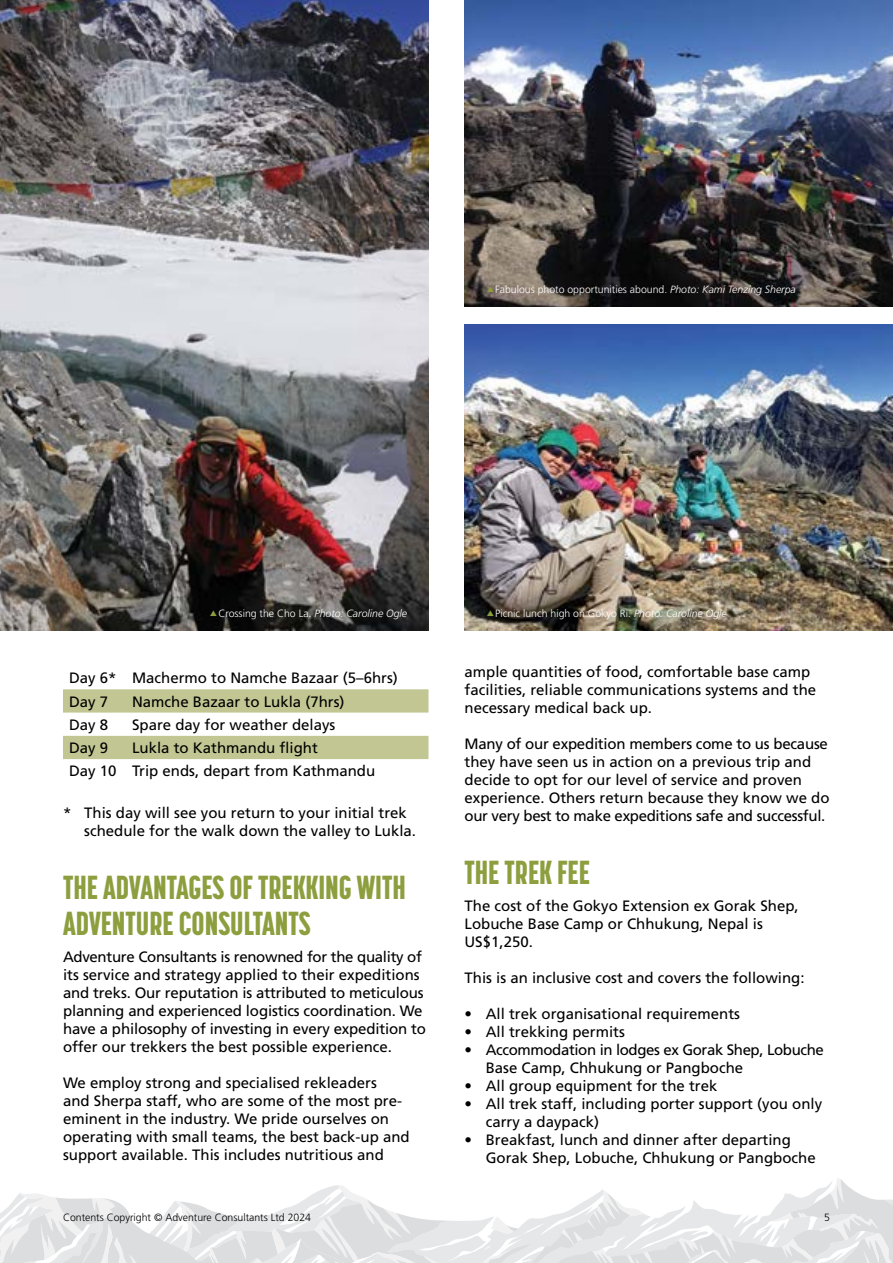
<style>
.page{position:relative;width:893px;height:1263px;background:#fff}
.page>*{position:absolute;margin:0;border:0;box-sizing:border-box;transform-origin:0 0}
.t1{font:800 33px/36px "Korolev Compressed";color:#8d9e3e}
.t2{font:15px/18px "Frutiger LT Std";color:#000}
.t3{font:15px/18px "Frutiger LT Std";letter-spacing:-.025em;color:#000}
.t4{font:300 10.5px "Frutiger LT Std";color:#fff}
.t5{font:300 10.5px "Frutiger LT Std";color:#000}
.t6{font:italic 300 10.5px "Frutiger LT Std";color:#fff}
.s1{font-style:italic}
.s2{font-style:normal}
</style>
<div class="page">
<svg style="left:0;top:1178px;width:893px;height:85px"></svg>
<svg style="left:63px;top:689px;width:365px;height:70px"></svg>
<img style="left:464px;top:0;width:429px;height:306px">
<img style="left:0;top:0;width:428px;height:630px">
<img style="left:464px;top:324px;width:429px;height:306px">
<svg style="left:210px;top:610px;width:7px;height:6px"></svg>
<svg style="left:487px;top:286px;width:7px;height:6px"></svg>
<svg style="left:487px;top:610px;width:7px;height:6px"></svg>
<p class="t4" style="left:495px;top:283px;width:302px">Fabulous photo opportunities abound. <span class="s1">Photo: Kami Tenzing Sherpa</span></p>
<p class="t6" style="left:218px;top:607px;width:190px"><span class="s2">Crossing the Cho La.</span> Photo: Caroline Ogle</p>
<p class="t2" style="left:69px;top:666px;width:330px;line-height:23.2px">Day 6* Machermo to Namche Bazaar (5–6hrs)<br>Day 7</p>
<p class="t2" style="left:132px;top:692px;width:214px">Namche Bazaar to Lukla (7hrs)</p>
<p class="t2" style="left:69px;top:716px;width:41px">Day 8</p>
<p class="t2" style="left:132px;top:716px;width:205px">Spare day for weather delays</p>
<p class="t2" style="left:69px;top:739px;width:41px">Day 9</p>
<p class="t2" style="left:69px;top:736px;width:308px;line-height:23.2px;text-align:center">Lukla to Kathmandu flight<br>Day 10 Trip ends, depart from Kathmandu</p>
<p class="t2" style="left:84px;top:804px;width:333px;text-indent:-21px">* This day will see you return to your initial trek schedule for the walk down the valley to Lukla.</p>
<h1 class="t1" style="left:63px;top:869px;width:344px">THE ADVANTAGES OF TREKKING WITH<br>ADVENTURE CONSULTANTS</h1>
<p class="t2" style="left:63px;top:948px;width:365px">Adventure Consultants is renowned for the quality of its service and strategy applied to their expeditions and treks. Our reputation is attributed to meticulous planning and experienced logistics coordination. We have a philosophy of investing in every expedition to offer our trekkers the best possible experience.</p>
<p class="t2" style="left:63px;top:1074px;width:348px">We employ strong and specialised rekleaders<br>and Sherpa staff, who are some of the most pre&shy;eminent in the industry. We pride ourselves on operating with small teams, the best back-up and support available. This includes nutritious and</p>
<p class="t4" style="left:495px;top:607px;width:233px">Picnic lunch high on Gokyo Ri. <span class="s1">Photo: Caroline Ogle</span></p>
<p class="t2" style="left:464px;top:663px;width:353px">ample quantities of food, comfortable base camp facilities, reliable communications systems and the necessary medical back up.</p>
<p class="t2" style="left:464px;top:735px;width:367px">Many of our expedition members come to us because they have seen us in action on a previous trip and decide to opt for our level of service and proven experience. Others return because they know we do our very best to make expeditions safe and successful.</p>
<h1 class="t1" style="left:464px;top:854px;width:127px">THE TREK FEE</h1>
<p class="t2" style="left:464px;top:897px;width:336px">The cost of the Gokyo Extension ex Gorak Shep,<br>Lobuche Base Camp or Chhukung, Nepal is<br>US$1,250.</p>
<p class="t2" style="left:464px;top:969px;width:342px">This is an inclusive cost and covers the following:</p>
<p class="t2" style="left:464px;top:1005px;width:277px">• All trek organisational requirements</p>
<p class="t2" style="left:464px;top:1023px;width:162px">• All trekking permits</p>
<p class="t3" style="left:486px;top:1041px;width:340px;text-indent:-21px">• Accommodation in lodges ex Gorak Shep, Lobuche<br>Base Camp, Chhukung or Pangboche</p>
<p class="t2" style="left:464px;top:1077px;width:254px">• All group equipment for the trek</p>
<p class="t2" style="left:486px;top:1095px;width:338px;text-indent:-21px">• All trek staff, including porter support (you only carry a daypack)</p>
<p class="t2" style="left:486px;top:1131px;width:332px;text-indent:-21px">• Breakfast, lunch and dinner after departing<br>Gorak Shep, Lobuche, Chhukung or Pangboche</p>
<p class="t5" style="left:63px;top:1211px;width:250px">Contents Copyright © Adventure Consultants Ltd 2024</p>
<p class="t5" style="left:824px;top:1211px;width:7px">5</p>
</div>
